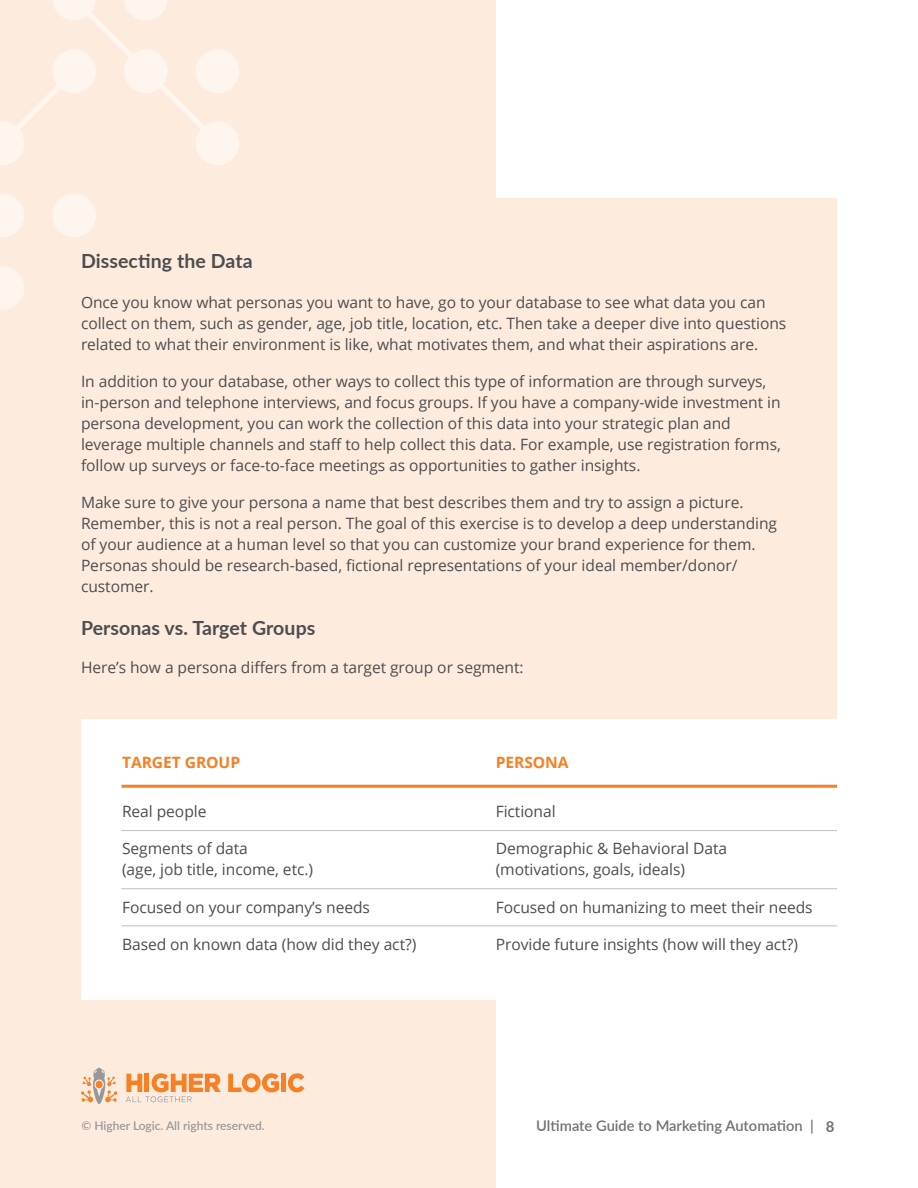
<style>
.page{position:relative;width:918px;height:1188px;background:#fff}
.page>*{position:absolute;margin:0;border:0;box-sizing:border-box;transform-origin:0 0}
.t1{font:700 19.5px "Lato";letter-spacing:.005em;color:#4d4d4f}
.t2{font:15.6px/21px "Open Sans";letter-spacing:-.005em;color:#4d4d4f}
.t3{font:700 15.6px "Open Sans";letter-spacing:-.005em;color:#f58025}
.t4{font:600 14.7px "Lato";color:#717073}
.t5{font:600 12px "Lato";color:#999899}
.s1{font-weight:700;font-size:15px}
</style>
<div class="page">
<div style="left:0;top:983px;width:496px;height:205px;background:#fdecde"></div>
<svg style="left:81px;top:1068px;width:36px;height:36px"></svg>
<svg style="left:228px;top:1073px;width:51px;height:19px"></svg>
<hr style="left:282px;top:1074px;width:4px;height:18px;background:#f58025">
<svg style="left:288px;top:1073px;width:17px;height:19px"></svg>
<svg style="left:126px;top:1073px;width:95px;height:29px"></svg>
<div style="left:0;top:0;width:496px;height:205px;background:#fdecde"></div>
<div style="left:0;top:199px;width:837px;height:800px;background:#fdecde"></div>
<div style="left:81px;top:719px;width:756px;height:281px;background:#fff"></div>
<hr style="left:122px;top:785px;width:715px;height:3px;background:#f58025">
<hr style="left:122px;top:830px;width:715px;height:1px;background:#c7c5c5">
<hr style="left:122px;top:888px;width:715px;height:1px;background:#c7c5c5">
<hr style="left:122px;top:925px;width:715px;height:1px;background:#c7c5c5">
<svg style="left:0;top:266px;width:24px;height:44px"></svg>
<svg style="left:0;top:0;width:239px;height:237px"></svg>
<div style="left:196px;top:50px;width:43px;height:43px;background:#fef5ee;border-radius:50%"></div>
<div style="left:52px;top:194px;width:44px;height:43px;background:#fef5ee;border-radius:50%"></div>
<p class="t1" style="left:81px;top:247px;width:173px">Dissecting the Data</p>
<p class="t2" style="left:81px;top:291px;width:707px">Once you know what personas you want to have, go to your database to see what data you can collect on them, such as gender, age, job title, location, etc. Then take a deeper dive into questions related to what their environment is like, what motivates them, and what their aspirations are.</p>
<p class="t2" style="left:81px;top:370px;width:701px">In addition to your database, other ways to collect this type of information are through surveys, in-person and telephone interviews, and focus groups. If you have a company-wide investment in persona development, you can work the collection of this data into your strategic plan and leverage multiple channels and staff to help collect this data. For example, use registration forms, follow up surveys or face-to-face meetings as opportunities to gather insights.</p>
<p class="t2" style="left:81px;top:492px;width:698px">Make sure to give your persona a name that best describes them and try to assign a picture.<br>Remember, this is not a real person. The goal of this exercise is to develop a deep understanding of your audience at a human level so that you can customize your brand experience for them.<br>Personas should be research-based, fictional representations of your ideal member/donor/ customer.</p>
<p class="t1" style="left:81px;top:614px;width:236px">Personas vs. Target Groups</p>
<p class="t2" style="left:81px;top:656px;width:444px">Here’s how a persona differs from a target group or segment:</p>
<p class="t3" style="left:122px;top:751px;width:120px">TARGET GROUP</p>
<p class="t2" style="left:122px;top:801px;width:86px">Real people</p>
<p class="t2" style="left:122px;top:838px;width:193px">Segments of data<br>(age, job title, income, etc.)</p>
<p class="t2" style="left:122px;top:896px;width:250px">Focused on your company’s needs</p>
<p class="t2" style="left:122px;top:933px;width:296px">Based on known data (how did they act?)</p>
<p class="t3" style="left:496px;top:751px;width:74px">PERSONA</p>
<p class="t2" style="left:496px;top:801px;width:61px">Fictional</p>
<p class="t2" style="left:496px;top:838px;width:233px">Demographic &amp; Behavioral Data (motivations, goals, ideals)</p>
<p class="t2" style="left:496px;top:896px;width:318px">Focused on humanizing to meet their needs</p>
<p class="t2" style="left:496px;top:933px;width:304px">Provide future insights (how will they act?)</p>
<p class="t5" style="left:81px;top:1117px;width:185px">© Higher Logic. All rights reserved.</p>
<p class="t4" style="left:536px;top:1115px;width:300px">Ultimate Guide to Marketing Automation | <span class="s1">8</span></p>
</div>
